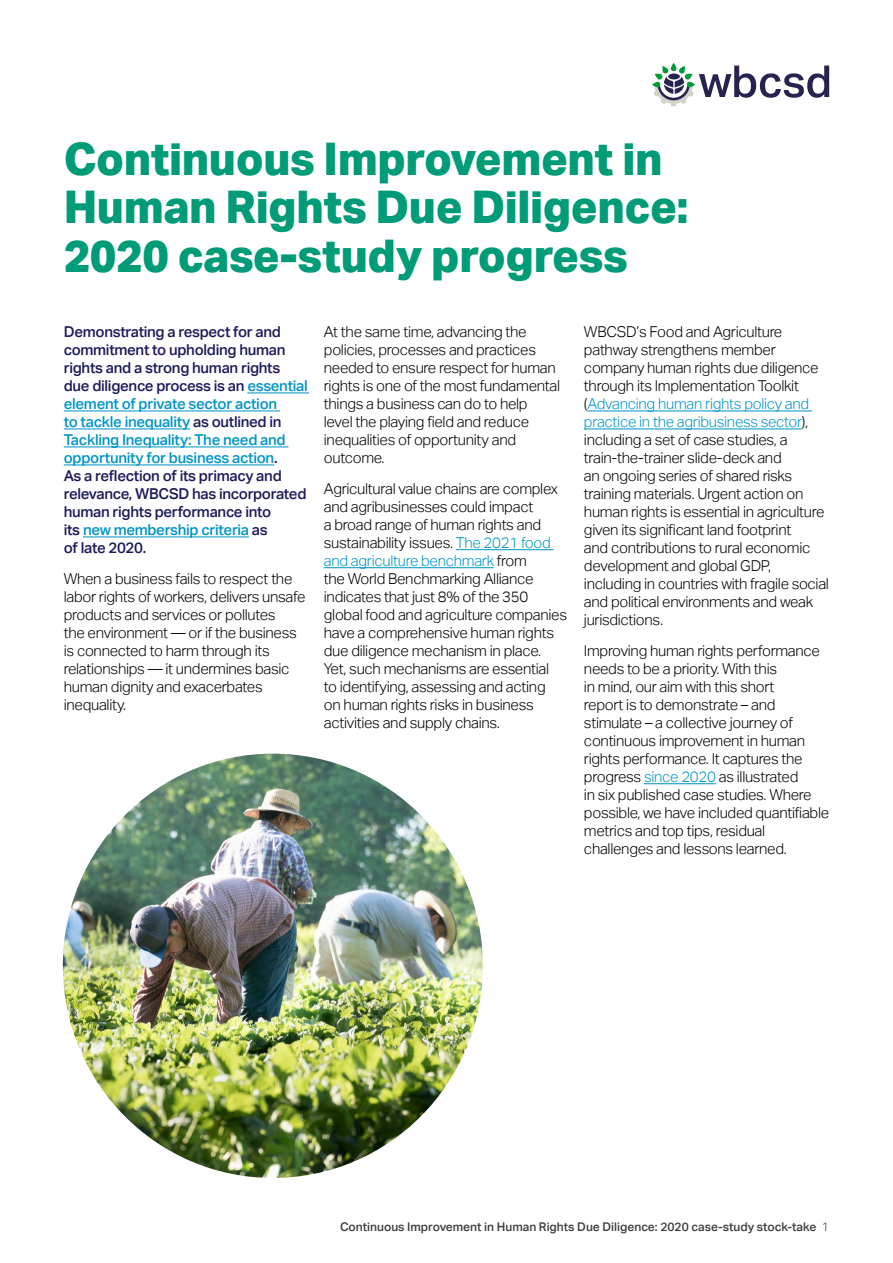
<style>
.page{position:relative;width:893px;height:1263px;background:#fff}
.page>*{position:absolute;margin:0;border:0;box-sizing:border-box;transform-origin:0 0}
.t1{font:800 45px/48px "Aktiv Grotesk";letter-spacing:-.01em;color:#009b77}
.t2{font:300 15px/18px "Aktiv Grotesk";letter-spacing:-.02em;color:#000}
.t3{font:500 15px/18px "Aktiv Grotesk";letter-spacing:-.02em;color:#1b1a5b}
.t4{font:500 12px "Aktiv Grotesk";color:#3c3c3b}
.s1{color:#0095c6}
.s2{font-weight:300}
</style>
<div class="page">
<hr style="left:247px;top:392px;width:62px;height:1px;background:#0095c6">
<hr style="left:64px;top:410px;width:216px;height:1px;background:#0095c6">
<hr style="left:64px;top:428px;width:126px;height:1px;background:#0095c6">
<hr style="left:64px;top:446px;width:224px;height:1px;background:#0095c6">
<hr style="left:64px;top:464px;width:210px;height:1px;background:#0095c6">
<hr style="left:83px;top:536px;width:166px;height:1px;background:#0095c6">
<svg style="left:652px;top:63px;width:177px;height:43px"></svg>
<hr style="left:456px;top:549px;width:98px;height:1px;background:#0095c6">
<hr style="left:324px;top:567px;width:170px;height:1px;background:#0095c6">
<hr style="left:587px;top:410px;width:225px;height:1px;background:#0095c6">
<hr style="left:584px;top:428px;width:218px;height:1px;background:#0095c6">
<hr style="left:644px;top:783px;width:72px;height:1px;background:#0095c6">
<img style="left:63px;top:754px;width:420px;height:424px">
<h1 class="t1" style="left:64px;top:136px;width:626px">Continuous Improvement in<br>Human Rights Due Diligence:<br>2020 case-study progress</h1>
<p class="t3" style="left:64px;top:323px;width:246px">Demonstrating a respect for and commitment to upholding human rights and a strong human rights due diligence process is an <span class="s1">essential element of private sector action<br>to tackle inequality</span> as outlined in<br><span class="s1">Tackling Inequality: The need and opportunity for business action</span>.<br>As a reflection of its primacy and relevance, WBCSD has incorporated human rights performance into<br>its <span class="s1">new membership criteria</span> as<br>of late 2020.</p>
<p class="t2" style="left:64px;top:570px;width:243px">When a business fails to respect the labor rights of workers, delivers unsafe products and services or pollutes<br>the environment — or if the business is connected to harm through its relationships — it undermines basic human dignity and exacerbates inequality.</p>
<p class="t2" style="left:324px;top:323px;width:238px">At the same time, advancing the policies, processes and practices needed to ensure respect for human rights is one of the most fundamental things a business can do to help level the playing field and reduce inequalities of opportunity and outcome.</p>
<p class="t2" style="left:324px;top:480px;width:245px">Agricultural value chains are complex and agribusinesses could impact<br>a broad range of human rights and sustainability issues. <span class="s1">The 2021 food and agriculture benchmark</span> from<br>the World Benchmarking Alliance indicates that just 8% of the 350 global food and agriculture companies have a comprehensive human rights due diligence mechanism in place.<br>Yet, such mechanisms are essential<br>to identifying, assessing and acting<br>on human rights risks in business activities and supply chains.</p>
<p class="t2" style="left:584px;top:323px;width:247px">WBCSD’s Food and Agriculture pathway strengthens member company human rights due diligence through its Implementation Toolkit (<span class="s1">Advancing human rights policy and practice in the agribusiness sector</span>), including a set of case studies, a train-the-trainer slide-deck and<br>an ongoing series of shared risks training materials. Urgent action on human rights is essential in agriculture given its significant land footprint<br>and contributions to rural economic development and global GDP, including in countries with fragile social and political environments and weak jurisdictions.</p>
<p class="t2" style="left:584px;top:642px;width:247px">Improving human rights performance needs to be a priority. With this<br>in mind, our aim with this short<br>report is to demonstrate – and stimulate – a collective journey of continuous improvement in human rights performance. It captures the progress <span class="s1">since 2020</span> as illustrated<br>in six published case studies. Where possible, we have included quantifiable metrics and top tips, residual challenges and lessons learned.</p>
<p class="t4" style="left:340px;top:1219px;width:490px">Continuous Improvement in Human Rights Due Diligence: 2020 case-study stock-take <span class="s2">1</span></p>
</div>
